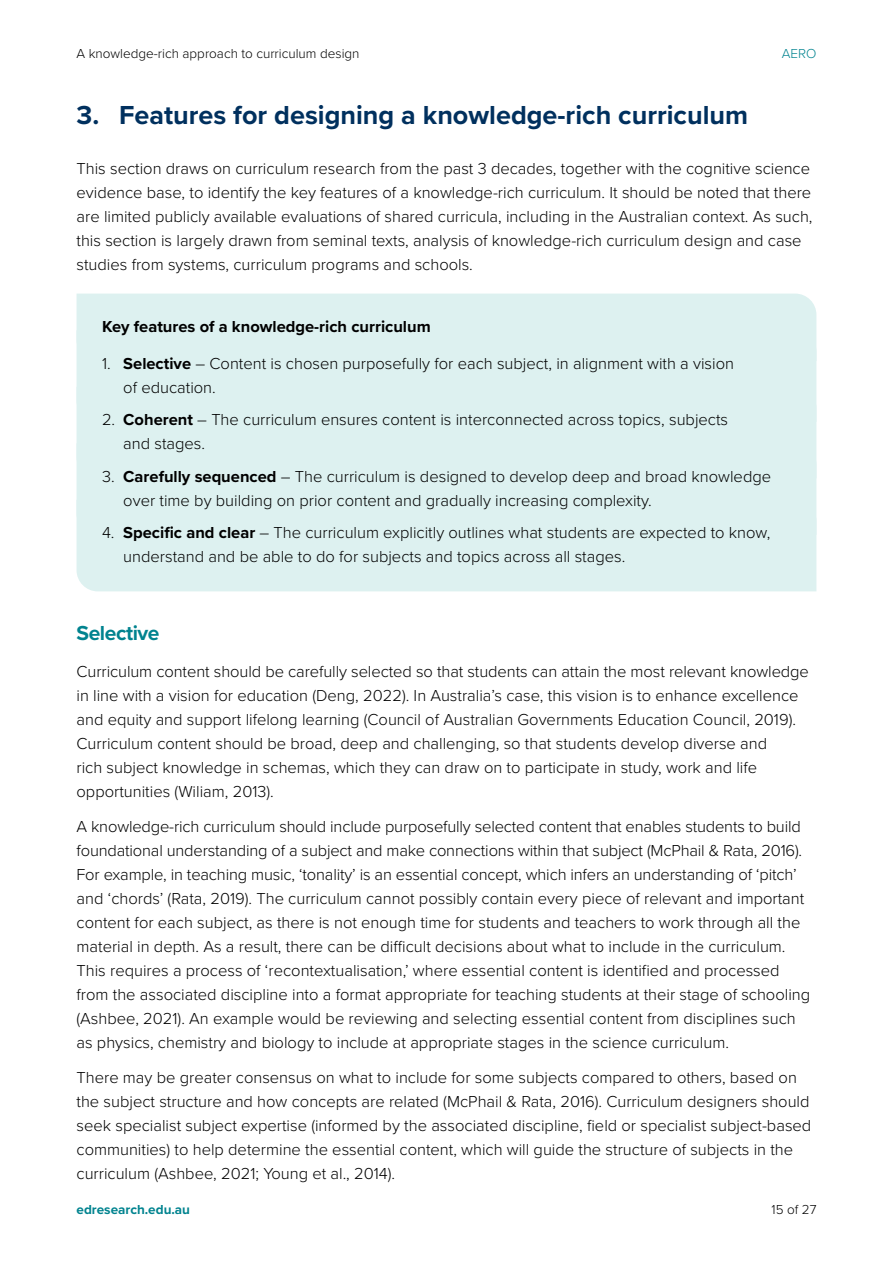
<style>
.page{position:relative;width:893px;height:1263px;background:#fff}
.page>*{position:absolute;margin:0;border:0;box-sizing:border-box;transform-origin:0 0}
.H1_-_numbered{font:700 27px "Proxima Nova";color:#00305e}
.t1{font:700 21px "Proxima Nova";letter-spacing:-.02em;color:#01838f}
.t2{font:300 16.5px/24px "Proxima Nova";color:#000}
.Info_box_-_teal{font:700 16.5px "Proxima Nova";color:#000}
.t3{font:300 13.5px "Proxima Nova";color:#000}
.t4{font:700 13.5px "Proxima Nova";color:#01838f}
.t5{font:300 13.5px "Proxima Nova";color:#01838f}
.s1{font-weight:700}
</style>
<div class="page">
<div style="left:77px;top:294px;width:739px;height:36px;background:#ddf1f0"></div>
<div style="left:77px;top:330px;width:739px;height:57px;background:#ddf1f0"></div>
<div style="left:77px;top:387px;width:739px;height:56px;background:#ddf1f0"></div>
<div style="left:77px;top:443px;width:739px;height:57px;background:#ddf1f0"></div>
<div style="left:77px;top:500px;width:739px;height:91px;background:#ddf1f0"></div>
<p class="t3" style="left:77px;top:43px;width:284px">A knowledge-rich approach to curriculum design</p>
<p class="t5" style="left:782px;top:43px;width:36px">AERO</p>
<h1 class="H1_-_numbered" style="left:77px;top:95px;width:673px">3. Features for designing a knowledge-rich curriculum</h1>
<p class="t2" style="left:77px;top:155px;width:737px">This section draws on curriculum research from the past 3 decades, together with the cognitive science evidence base, to identify the key features of a knowledge-rich curriculum. It should be noted that there are limited publicly available evaluations of shared curricula, including in the Australian context. As such, this section is largely drawn from seminal texts, analysis of knowledge-rich curriculum design and case studies from systems, curriculum programs and schools.</p>
<p class="Info_box_-_teal" style="left:102px;top:314px;width:330px">Key features of a knowledge-rich curriculum</p>
<p class="t2" style="left:123px;top:350px;width:612px;text-indent:-21px">1. <span class="s1">Selective</span> – Content is chosen purposefully for each subject, in alignment with a vision of education.</p>
<p class="t2" style="left:123px;top:407px;width:606px;text-indent:-21px">2. <span class="s1">Coherent</span> – The curriculum ensures content is interconnected across topics, subjects and stages.</p>
<p class="t2" style="left:123px;top:463px;width:649px;text-indent:-21px">3. <span class="s1">Carefully sequenced</span> – The curriculum is designed to develop deep and broad knowledge over time by building on prior content and gradually increasing complexity.</p>
<p class="t2" style="left:123px;top:520px;width:648px;text-indent:-21px">4. <span class="s1">Specific and clear</span> – The curriculum explicitly outlines what students are expected to know, understand and be able to do for subjects and topics across all stages.</p>
<h2 class="t1" style="left:77px;top:618px;width:85px">Selective</h2>
<p class="t2" style="left:77px;top:659px;width:734px">Curriculum content should be carefully selected so that students can attain the most relevant knowledge in line with a vision for education (Deng, 2022). In Australia’s case, this vision is to enhance excellence and equity and support lifelong learning (Council of Australian Governments Education Council, 2019).<br>Curriculum content should be broad, deep and challenging, so that students develop diverse and<br>rich subject knowledge in schemas, which they can draw on to participate in study, work and life opportunities (Wiliam, 2013).</p>
<p class="t2" style="left:77px;top:813px;width:735px">A knowledge-rich curriculum should include purposefully selected content that enables students to build foundational understanding of a subject and make connections within that subject (McPhail &amp; Rata, 2016).<br>For example, in teaching music, ‘tonality’ is an essential concept, which infers an understanding of ‘pitch’ and ‘chords’ (Rata, 2019). The curriculum cannot possibly contain every piece of relevant and important content for each subject, as there is not enough time for students and teachers to work through all the material in depth. As a result, there can be difficult decisions about what to include in the curriculum.<br>This requires a process of ‘recontextualisation,’ where essential content is identified and processed from the associated discipline into a format appropriate for teaching students at their stage of schooling (Ashbee, 2021). An example would be reviewing and selecting essential content from disciplines such as physics, chemistry and biology to include at appropriate stages in the science curriculum.</p>
<p class="t2" style="left:77px;top:1064px;width:736px">There may be greater consensus on what to include for some subjects compared to others, based on the subject structure and how concepts are related (McPhail &amp; Rata, 2016). Curriculum designers should seek specialist subject expertise (informed by the associated discipline, field or specialist subject-based communities) to help determine the essential content, which will guide the structure of subjects in the curriculum (Ashbee, 2021; Young et al., 2014).</p>
<p class="t4" style="left:77px;top:1200px;width:115px">edresearch.edu.au</p>
<p class="t3" style="left:771px;top:1200px;width:46px">15 of 27</p>
</div>
